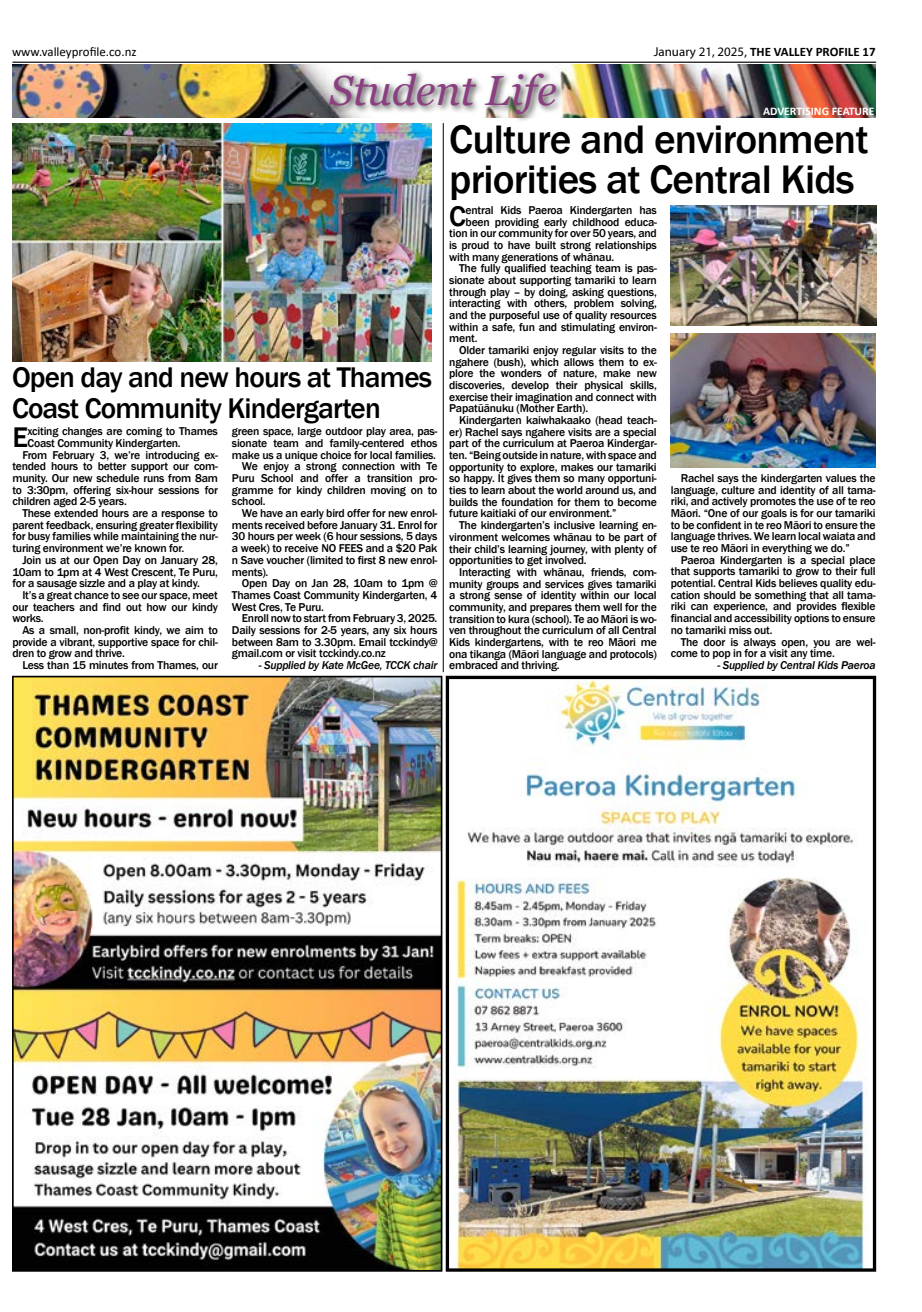
<style>
.page{position:relative;width:922px;height:1312px;background:#fff}
.page>*{position:absolute;margin:0;border:0;box-sizing:border-box;transform-origin:0 0}
.t1{font:italic 42px "Georgia";color:#8a3f80}
.t2{font:500 40.88px/39.6px "Franklin Gothic";letter-spacing:-.02em;color:#000}
.t3{font:500 29.12px/30.4px "Franklin Gothic";letter-spacing:-.03em;color:#000}
.t4{font:700 12.88px "Calibri";color:#000}
.t5{font:12.88px "Calibri";color:#000}
.t6{font:500 11.62px/11.6px "Franklin Gothic";letter-spacing:-.02em;color:#000;text-align:justify}
.t7{font:italic 500 11.62px "Franklin Gothic";letter-spacing:-.02em;color:#000}
.t8{font:700 11.62px "Calibri";color:#fff}
.s1{font-family:"Myriad Pro";font-weight:400}
.s2{font-weight:400}
</style>
<div class="page">
<hr style="left:12px;top:62px;width:863px;height:1px;background:#000">
<img style="left:12px;top:675px;width:430px;height:596px">
<img style="left:445px;top:675px;width:430px;height:596px">
<img style="left:13px;top:64px;width:862px;height:54px">
<div style="left:326px;top:69px;width:238px;height:54px;background:#000;opacity:.75"></div>
<hr style="left:443px;top:123px;width:1px;height:549px;background:#000">
<img style="left:12px;top:123px;width:419px;height:238px">
<img style="left:670px;top:205px;width:205px;height:121px">
<img style="left:670px;top:333px;width:205px;height:134px">
<p class="t5" style="left:12px;top:43px;width:126px">www.valleyprofile.co.nz</p>
<p class="t4" style="left:653px;top:43px;width:223px"><span class="s1">January 21, 2025</span><span class="s2">,</span> THE VALLEY PROFILE 17</p>
<h1 class="t1" style="left:329px;top:64px;width:229px">Student Life</h1>
<p class="t8" style="left:763px;top:103px;width:113px">ADVERTISING FEATURE</p>
<h3 class="t3" style="left:12px;top:362px;width:421px">Open day and new hours at Thames<br>Coast Community Kindergarten</h3>
<h3 class="t3" style="left:12px;top:422px;width:17px">E</h3>
<p class="t6" style="left:28px;top:425px;width:192px">xciting changes are coming to Thames</p>
<p class="t6" style="left:28px;top:437px;width:155px">Coast Community Kindergarten.</p>
<p class="t6" style="left:22px;top:449px;width:197px">From February 3, we’re introducing ex-</p>
<p class="t6" style="left:12px;top:460px;width:207px">tended hours to better support our com-</p>
<p class="t6" style="left:12px;top:472px;width:207px">munity. Our new schedule runs from 8am</p>
<p class="t6" style="left:12px;top:484px;width:207px">to 3:30pm, offering six-hour sessions for</p>
<p class="t6" style="left:12px;top:496px;width:116px">children aged 2-5 years.</p>
<p class="t6" style="left:22px;top:507px;width:197px">These extended hours are a response to</p>
<p class="t6" style="left:12px;top:519px;width:207px">parent feedback, ensuring greater flexibility</p>
<p class="t6" style="left:12px;top:531px;width:207px">for busy families while maintaining the nur-</p>
<p class="t6" style="left:12px;top:542px;width:173px">turing environment we’re known for.</p>
<p class="t6" style="left:22px;top:554px;width:197px">Join us at our Open Day on January 28,</p>
<p class="t6" style="left:12px;top:566px;width:207px">10am to 1pm at 4 West Crescent, Te Puru,</p>
<p class="t6" style="left:12px;top:577px;width:189px">for a sausage sizzle and a play at kindy.</p>
<p class="t6" style="left:22px;top:589px;width:197px">It’s a great chance to see our space, meet</p>
<p class="t6" style="left:12px;top:601px;width:207px">our teachers and find out how our kindy</p>
<p class="t6" style="left:12px;top:612px;width:33px">works.</p>
<p class="t6" style="left:22px;top:624px;width:197px">As a small, non-profit kindy, we aim to</p>
<p class="t6" style="left:12px;top:636px;width:207px">provide a vibrant, supportive space for chil-</p>
<p class="t6" style="left:12px;top:647px;width:114px">dren to grow and thrive.</p>
<p class="t6" style="left:22px;top:659px;width:197px">Less than 15 minutes from Thames, our</p>
<p class="t6" style="left:232px;top:425px;width:207px">green space, large outdoor play area, pas-</p>
<p class="t6" style="left:232px;top:437px;width:207px">sionate team and family-centered ethos</p>
<p class="t6" style="left:232px;top:449px;width:206px">make us a unique choice for local families.</p>
<p class="t6" style="left:242px;top:460px;width:197px">We enjoy a strong connection with Te</p>
<p class="t6" style="left:232px;top:472px;width:207px">Puru School and offer a transition pro-</p>
<p class="t6" style="left:232px;top:484px;width:207px">gramme for kindy children moving on to</p>
<p class="t6" style="left:232px;top:496px;width:35px">school.</p>
<p class="t6" style="left:242px;top:507px;width:197px">We have an early bird offer for new enrol-</p>
<p class="t6" style="left:232px;top:519px;width:207px">ments received before January 31. Enrol for</p>
<p class="t6" style="left:232px;top:531px;width:207px">30 hours per week (6 hour sessions, 5 days</p>
<p class="t6" style="left:232px;top:542px;width:207px">a week) to receive NO FEES and a $20 Pak</p>
<p class="t6" style="left:232px;top:554px;width:207px">n Save voucher (limited to first 8 new enrol-</p>
<p class="t6" style="left:232px;top:566px;width:38px">ments).</p>
<p class="t6" style="left:242px;top:577px;width:197px">Open Day on Jan 28, 10am to 1pm @</p>
<p class="t6" style="left:232px;top:589px;width:207px">Thames Coast Community Kindergarten, 4</p>
<p class="t6" style="left:232px;top:601px;width:93px">West Cres, Te Puru.</p>
<p class="t6" style="left:242px;top:612px;width:197px">Enroll now to start from February 3, 2025.</p>
<p class="t6" style="left:232px;top:624px;width:207px">Daily sessions for 2-5 years, any six hours</p>
<p class="t6" style="left:232px;top:636px;width:207px">between 8am to 3.30pm. Email tcckindy@</p>
<p class="t6" style="left:232px;top:647px;width:155px">gmail.com or visit tcckindy.co.nz</p>
<p class="t7" style="left:259px;top:657px;width:180px">- Supplied by Kate McGee, TCCK chair</p>
<h2 class="t2" style="left:449px;top:120px;width:421px">Culture and environment priorities at Central Kids</h2>
<h3 class="t3" style="left:449px;top:201px;width:18px">C</h3>
<p class="t6" style="left:465px;top:204px;width:193px">entral Kids Paeroa Kindergarten has</p>
<p class="t6" style="left:465px;top:216px;width:193px">been providing early childhood educa-</p>
<p class="t6" style="left:449px;top:227px;width:209px">tion in our community for over 50 years, and</p>
<p class="t6" style="left:449px;top:239px;width:209px">is proud to have built strong relationships</p>
<p class="t6" style="left:449px;top:251px;width:166px">with many generations of whānau.</p>
<p class="t6" style="left:459px;top:262px;width:199px">The fully qualified teaching team is pas-</p>
<p class="t6" style="left:449px;top:274px;width:209px">sionate about supporting tamariki to learn</p>
<p class="t6" style="left:449px;top:286px;width:209px">through play – by doing, asking questions,</p>
<p class="t6" style="left:449px;top:297px;width:209px">interacting with others, problem solving,</p>
<p class="t6" style="left:449px;top:309px;width:209px">and the purposeful use of quality resources</p>
<p class="t6" style="left:449px;top:321px;width:209px">within a safe, fun and stimulating environ-</p>
<p class="t6" style="left:449px;top:332px;width:30px">ment.</p>
<p class="t6" style="left:459px;top:344px;width:199px">Older tamariki enjoy regular visits to the</p>
<p class="t6" style="left:449px;top:356px;width:209px">ngahere (bush), which allows them to ex-</p>
<p class="t6" style="left:449px;top:367px;width:209px">plore the wonders of nature, make new</p>
<p class="t6" style="left:449px;top:379px;width:209px">discoveries, develop their physical skills,</p>
<p class="t6" style="left:449px;top:391px;width:209px">exercise their imagination and connect with</p>
<p class="t6" style="left:449px;top:403px;width:140px">Papatūānuku (Mother Earth).</p>
<p class="t6" style="left:459px;top:414px;width:199px">Kindergarten kaiwhakaako (head teach-</p>
<p class="t6" style="left:449px;top:426px;width:209px">er) Rachel says ngahere visits are a special</p>
<p class="t6" style="left:449px;top:438px;width:209px">part of the curriculum at Paeroa Kindergar-</p>
<p class="t6" style="left:449px;top:449px;width:209px">ten. “Being outside in nature, with space and</p>
<p class="t6" style="left:449px;top:461px;width:209px">opportunity to explore, makes our tamariki</p>
<p class="t6" style="left:449px;top:473px;width:209px">so happy. It gives them so many opportuni-</p>
<p class="t6" style="left:449px;top:484px;width:209px">ties to learn about the world around us, and</p>
<p class="t6" style="left:449px;top:496px;width:209px">builds the foundation for them to become</p>
<p class="t6" style="left:449px;top:508px;width:169px">future kaitiaki of our environment.”</p>
<p class="t6" style="left:459px;top:519px;width:199px">The kindergarten’s inclusive learning en-</p>
<p class="t6" style="left:449px;top:531px;width:209px">vironment welcomes whānau to be part of</p>
<p class="t6" style="left:449px;top:543px;width:209px">their child’s learning journey, with plenty of</p>
<p class="t6" style="left:449px;top:554px;width:139px">opportunities to get involved.</p>
<p class="t6" style="left:459px;top:566px;width:199px">Interacting with whānau, friends, com-</p>
<p class="t6" style="left:449px;top:578px;width:209px">munity groups and services gives tamariki</p>
<p class="t6" style="left:449px;top:589px;width:209px">a strong sense of identity within our local</p>
<p class="t6" style="left:449px;top:601px;width:209px">community, and prepares them well for the</p>
<p class="t6" style="left:449px;top:613px;width:209px">transition to kura (school). Te ao Māori is wo-</p>
<p class="t6" style="left:449px;top:624px;width:209px">ven throughout the curriculum of all Central</p>
<p class="t6" style="left:449px;top:636px;width:209px">Kids kindergartens, with te reo Māori me</p>
<p class="t6" style="left:449px;top:648px;width:209px">ona tikanga (Māori language and protocols)</p>
<p class="t6" style="left:449px;top:659px;width:112px">embraced and thriving.</p>
<p class="t6" style="left:670px;top:472px;width:206px;text-indent:10px">Rachel says the kindergarten values the language, culture and identity of all tama&shy;riki, and actively promotes the use of te reo Māori. “One of our goals is for our tamariki to be confident in te reo Māori to ensure the language thrives. We learn local waiata and use te reo Māori in everything we do.”</p>
<p class="t6" style="left:670px;top:554px;width:206px;text-indent:10px">Paeroa Kindergarten is a special place that supports tamariki to grow to their full potential. Central Kids believes quality edu&shy;cation should be something that all tama&shy;riki can experience, and provides flexible financial and accessibility options to ensure no tamariki miss out.</p>
<p class="t6" style="left:670px;top:635px;width:206px;text-indent:10px">The door is always open, you are wel&shy;come to pop in for a visit any time.</p>
<p class="t7" style="left:717px;top:657px;width:160px">- Supplied by Central Kids Paeroa</p>
</div>
